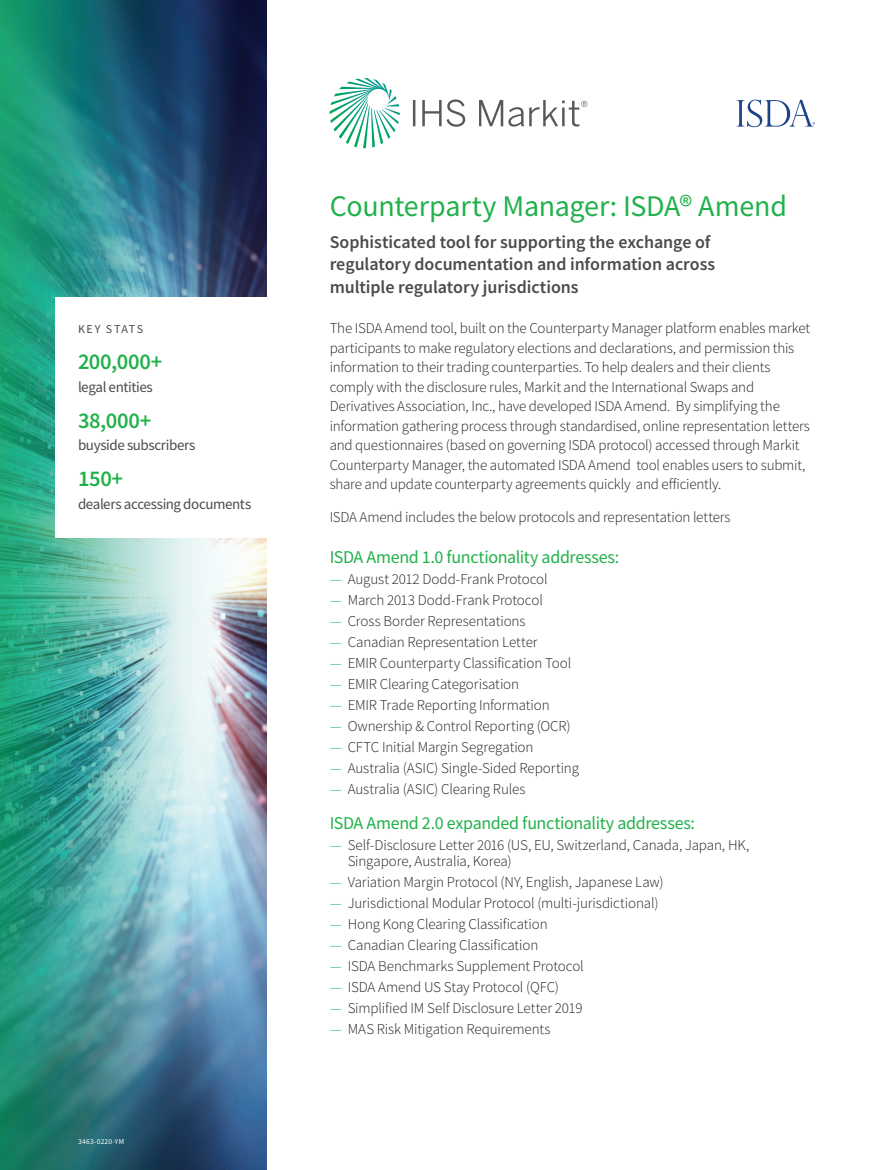
<style>
.page{position:relative;width:893px;height:1170px;background:#fff}
.page>*{position:absolute;margin:0;border:0;box-sizing:border-box;transform-origin:0 0}
.t1{font:30px "Source Sans Pro";letter-spacing:-.015em;color:#21b14b}
.t2{font:600 22.5px "Source Sans Pro";letter-spacing:-.01em;color:#21b14b}
.t3{font:600 18px/22.5px "Source Sans Pro";letter-spacing:-.005em;color:#4a4b4b}
.t4{font:18px "Source Sans Pro";letter-spacing:-.02em;color:#21b14b}
.t5{font:300 15px/19.5px "Source Sans Pro";letter-spacing:-.01em;color:#231f20}
.t6{font:15px "Source Sans Pro";letter-spacing:-.025em;color:#4a4b4b}
.t7{font:12px "Source Sans Pro";letter-spacing:.135em;color:#4a4b4b}
.t8{font:7.5px "Source Sans Pro";letter-spacing:.035em;color:#fff}
.s1{color:#21b14b}
</style>
<div class="page">
<img style="left:0;top:0;width:266px;height:1169px">
<svg style="left:330px;top:78px;width:70px;height:70px"></svg>
<svg style="left:413px;top:100px;width:2px;height:26px"></svg>
<svg style="left:422px;top:99px;width:43px;height:28px"></svg>
<svg style="left:479px;top:100px;width:108px;height:27px"></svg>
<svg style="left:736px;top:99px;width:79px;height:28px"></svg>
<div style="left:56px;top:297px;width:213px;height:240px;background:#fff"></div>
<p class="t7" style="left:78px;top:321px;width:67px">KEY STATS</p>
<h2 class="t2" style="left:78px;top:347px;width:86px">200,000+</h2>
<p class="t6" style="left:78px;top:377px;width:76px">legal entities</p>
<h2 class="t2" style="left:78px;top:405px;width:75px">38,000+</h2>
<p class="t6" style="left:78px;top:435px;width:119px">buyside subscribers</p>
<h2 class="t2" style="left:78px;top:464px;width:47px">150+</h2>
<p class="t6" style="left:78px;top:494px;width:175px">dealers accessing documents</p>
<p class="t8" style="left:78px;top:1136px;width:48px">3463-0220-YM</p>
<h1 class="t1" style="left:330px;top:187px;width:459px">Counterparty Manager: ISDA® Amend</h1>
<p class="t3" style="left:330px;top:230px;width:387px">Sophisticated tool for supporting the exchange of regulatory documentation and information across multiple regulatory jurisdictions</p>
<p class="t5" style="left:330px;top:318px;width:482px">The ISDA Amend tool, built on the Counterparty Manager platform enables market participants to make regulatory elections and declarations, and permission this information to their trading counterparties. To help dealers and their clients comply with the disclosure rules, Markit and the International Swaps and Derivatives Association, Inc., have developed ISDA Amend. By simplifying the information gathering process through standardised, online representation letters and questionnaires (based on governing ISDA protocol) accessed through Markit Counterparty Manager, the automated ISDA Amend tool enables users to submit, share and update counterparty agreements quickly and efficiently.</p>
<p class="t5" style="left:330px;top:507px;width:403px">ISDA Amend includes the below protocols and representation letters</p>
<p class="t4" style="left:330px;top:545px;width:291px">ISDA Amend 1.0 functionality addresses:</p>
<p class="t5" style="left:330px;top:569px;width:220px"><span class="s1">—</span> August 2012 Dodd-Frank Protocol</p>
<p class="t5" style="left:330px;top:590px;width:215px"><span class="s1">—</span> March 2013 Dodd-Frank Protocol</p>
<p class="t5" style="left:330px;top:611px;width:197px"><span class="s1">—</span> Cross Border Representations</p>
<p class="t5" style="left:330px;top:632px;width:209px"><span class="s1">—</span> Canadian Representation Letter</p>
<p class="t5" style="left:330px;top:653px;width:243px"><span class="s1">—</span> EMIR Counterparty Classification Tool</p>
<p class="t5" style="left:330px;top:674px;width:191px"><span class="s1">—</span> EMIR Clearing Categorisation</p>
<p class="t5" style="left:330px;top:695px;width:222px"><span class="s1">—</span> EMIR Trade Reporting Information</p>
<p class="t5" style="left:330px;top:716px;width:243px"><span class="s1">—</span> Ownership &amp; Control Reporting (OCR)</p>
<p class="t5" style="left:330px;top:737px;width:205px"><span class="s1">—</span> CFTC Initial Margin Segregation</p>
<p class="t5" style="left:330px;top:758px;width:251px"><span class="s1">—</span> Australia (ASIC) Single-Sided Reporting</p>
<p class="t5" style="left:330px;top:779px;width:197px"><span class="s1">—</span> Australia (ASIC) Clearing Rules</p>
<p class="t4" style="left:330px;top:811px;width:367px">ISDA Amend 2.0 expanded functionality addresses:</p>
<p class="t5" style="left:348px;top:836px;width:403px;line-height:16.5px;text-indent:-18px"><span class="s1">—</span> Self-Disclosure Letter 2016 (US, EU, Switzerland, Canada, Japan, HK,<br>Singapore, Australia, Korea)</p>
<p class="t5" style="left:330px;top:872px;width:335px"><span class="s1">—</span> Variation Margin Protocol (NY, English, Japanese Law)</p>
<p class="t5" style="left:330px;top:893px;width:330px"><span class="s1">—</span> Jurisdictional Modular Protocol (multi-jurisdictional)</p>
<p class="t5" style="left:330px;top:914px;width:220px"><span class="s1">—</span> Hong Kong Clearing Classification</p>
<p class="t5" style="left:330px;top:935px;width:210px"><span class="s1">—</span> Canadian Clearing Classification</p>
<p class="t5" style="left:330px;top:956px;width:256px"><span class="s1">—</span> ISDA Benchmarks Supplement Protocol</p>
<p class="t5" style="left:330px;top:977px;width:231px"><span class="s1">—</span> ISDA Amend US Stay Protocol (QFC)</p>
<p class="t5" style="left:330px;top:998px;width:255px"><span class="s1">—</span> Simplified IM Self Disclosure Letter 2019</p>
<p class="t5" style="left:330px;top:1019px;width:223px"><span class="s1">—</span> MAS Risk Mitigation Requirements</p>
</div>
